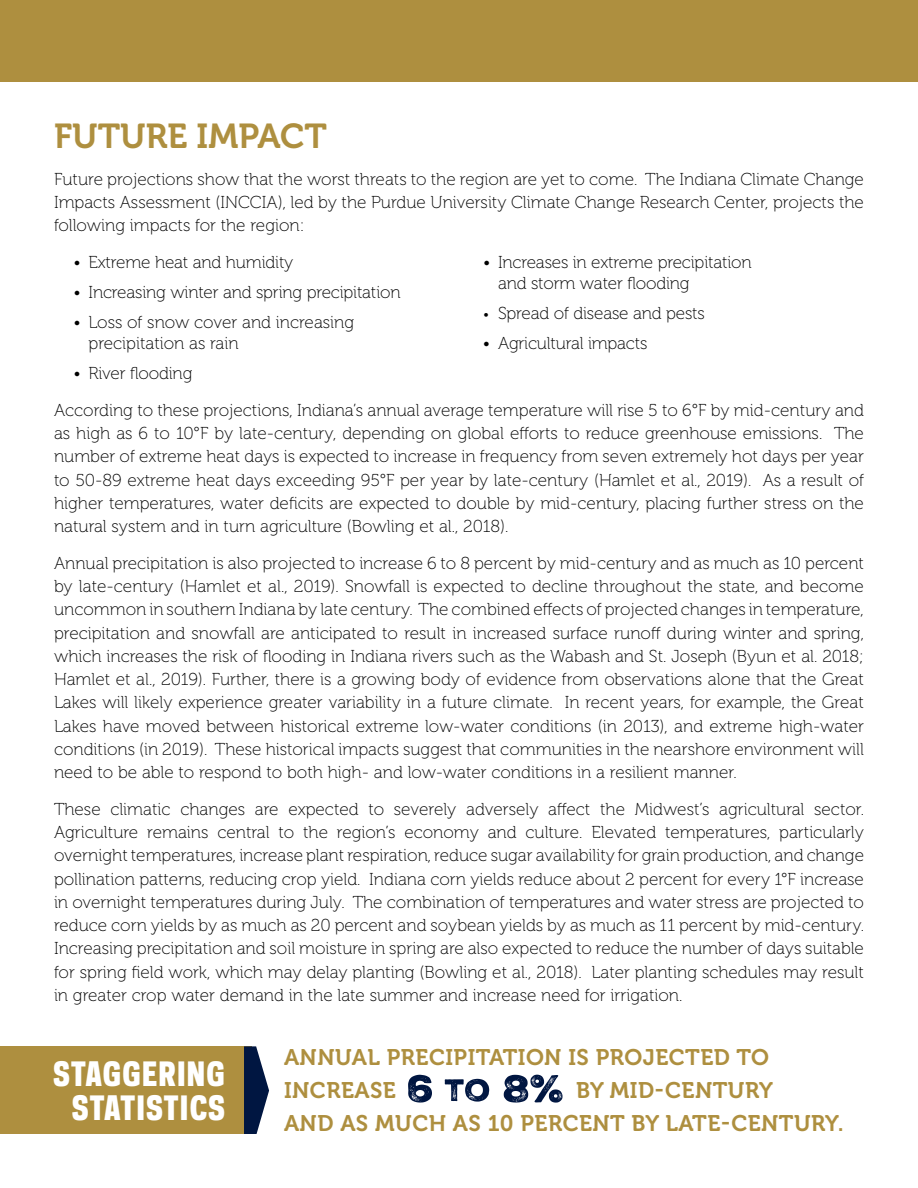
<style>
.page{position:relative;width:918px;height:1188px;background:#fff}
.page>*{position:absolute;margin:0;border:0;box-sizing:border-box;transform-origin:0 0}
.t1{font:34.5px "Museo 700";color:#ae8f3f}
.t2{font:800 31.5px/34.5px "Galaxie Polaris Condensed";letter-spacing:.02em;color:#fff;text-align:center}
.t3{font:22.5px/33px "Museo 700";letter-spacing:.02em;color:#ae8f3f}
.t4{font:17.25px/23.2px "Museo 100";letter-spacing:-.01em;color:#000;text-align:justify}
.s1{font-size:14.25px}
</style>
<div class="page">
<div style="left:0;top:0;width:918px;height:81px;background:#ae8f3f"></div>
<div style="left:0;top:1046px;width:252px;height:88px;background:#ae8f3f"></div>
<svg style="left:244px;top:1046px;width:25px;height:88px"></svg>
<svg style="left:408px;top:1075px;width:154px;height:28px"></svg>
<h1 class="t1" style="left:54px;top:117px;width:275px">FUTURE IMPACT</h1>
<p class="t4" style="left:54px;top:168px;width:812px">Future projections show that the worst threats to the region are yet to come. The Indiana Climate Change Impacts Assessment (INCCIA), led by the Purdue University Climate Change Research Center, projects the following impacts for the region:</p>
<p class="t4" style="left:73px;top:251px;width:221px">• Extreme heat and humidity</p>
<p class="t4" style="left:73px;top:281px;width:329px">• Increasing winter and spring precipitation</p>
<p class="t4" style="left:88px;top:312px;width:267px;line-height:21px;text-indent:-15px">• Loss of snow cover and increasing precipitation as rain</p>
<p class="t4" style="left:73px;top:362px;width:120px">• River flooding</p>
<p class="t4" style="left:498px;top:252px;width:255px;line-height:21px;text-indent:-15px">• Increases in extreme precipitation and storm water flooding</p>
<p class="t4" style="left:483px;top:302px;width:223px"><span class="s1">•</span> Spread of disease and pests</p>
<p class="t4" style="left:483px;top:332px;width:166px">• Agricultural impacts</p>
<p class="t4" style="left:54px;top:399px;width:812px">According to these projections, Indiana’s annual average temperature will rise 5 to 6°F by mid-century and as high as 6 to 10°F by late-century, depending on global efforts to reduce greenhouse emissions. The number of extreme heat days is expected to increase in frequency from seven extremely hot days per year to 50-89 extreme heat days exceeding 95°F per year by late-century (Hamlet et al., 2019). As a result of higher temperatures, water deficits are expected to double by mid-century, placing further stress on the natural system and in turn agriculture (Bowling et al., 2018).</p>
<p class="t4" style="left:54px;top:552px;width:812px">Annual precipitation is also projected to increase 6 to 8 percent by mid-century and as much as 10 percent by late-century (Hamlet et al., 2019). Snowfall is expected to decline throughout the state, and become uncommon in southern Indiana by late century. The combined effects of projected changes in temperature, precipitation and snowfall are anticipated to result in increased surface runoff during winter and spring, which increases the risk of flooding in Indiana rivers such as the Wabash and St. Joseph (Byun et al. 2018; Hamlet et al., 2019). Further, there is a growing body of evidence from observations alone that the Great Lakes will likely experience greater variability in a future climate. In recent years, for example, the Great Lakes have moved between historical extreme low-water conditions (in 2013), and extreme high-water conditions (in 2019). These historical impacts suggest that communities in the nearshore environment will need to be able to respond to both high- and low-water conditions in a resilient manner.</p>
<p class="t4" style="left:54px;top:798px;width:812px">These climatic changes are expected to severely adversely affect the Midwest’s agricultural sector.<br>Agriculture remains central to the region’s economy and culture. Elevated temperatures, particularly overnight temperatures, increase plant respiration, reduce sugar availability for grain production, and change pollination patterns, reducing crop yield. Indiana corn yields reduce about 2 percent for every 1°F increase in overnight temperatures during July. The combination of temperatures and water stress are projected to reduce corn yields by as much as 20 percent and soybean yields by as much as 11 percent by mid-century.<br>Increasing precipitation and soil moisture in spring are also expected to reduce the number of days suitable for spring field work, which may delay planting (Bowling et al., 2018). Later planting schedules may result in greater crop water demand in the late summer and increase need for irrigation.</p>
<h2 class="t2" style="left:53px;top:1056px;width:174px">STAGGERING<br>STATISTICS</h2>
<h3 class="t3" style="left:284px;top:1041px;width:486px">ANNUAL PRECIPITATION IS PROJECTED TO<br>INCREASE</h3>
<h3 class="t3" style="left:284px;top:1074px;width:561px;text-indent:292px">BY MID-CENTURY<br>AND AS MUCH AS 10 PERCENT BY LATE-CENTURY.</h3>
</div>
